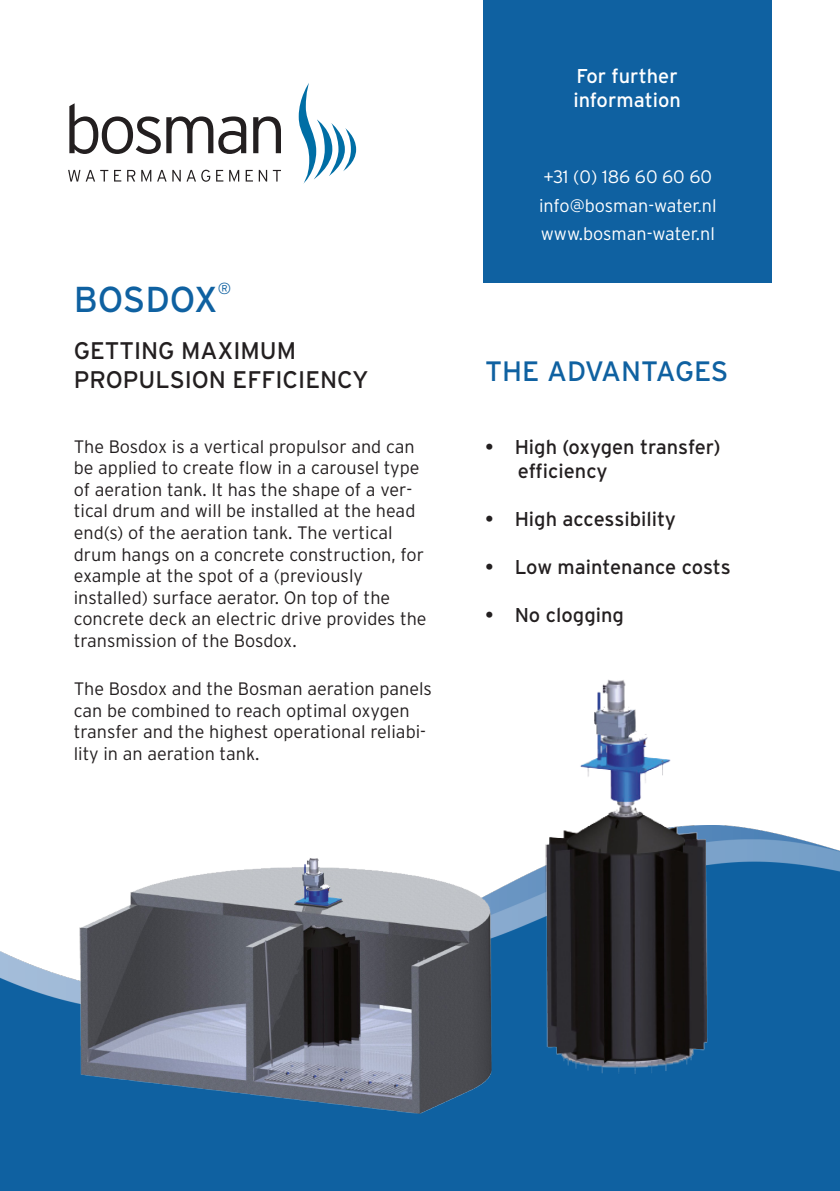
<style>
.page{position:relative;width:840px;height:1191px;background:#fff}
.page>*{position:absolute;margin:0;border:0;box-sizing:border-box;transform-origin:0 0}
.t1{font:36px "Interstate";letter-spacing:-.005em;color:#0f61a1}
.t2{font:28px "Interstate";color:#0f61a1}
.t3{font:24px "Interstate";color:#231f20}
.t4{font:20px "Interstate";color:#231f20}
.t5{font:20px/24px "Interstate";color:#fff}
.t6{font:300 18px/21.6px "Interstate";color:#231f20}
.t7{font:300 18px "Interstate";color:#fff}
.t8{font:300 16px "Interstate";color:#0f61a1}
</style>
<div class="page">
<div style="left:483px;top:0;width:287px;height:283px;background:#0f61a1"></div>
<img style="left:0;top:825px;width:839px;height:366px">
<img style="left:74px;top:831px;width:424px;height:288px">
<img style="left:537px;top:679px;width:180px;height:414px">
<svg style="left:298px;top:83px;width:58px;height:101px"></svg>
<svg style="left:69px;top:103px;width:177px;height:51px"></svg>
<svg style="left:253px;top:116px;width:28px;height:37px"></svg>
<svg style="left:68px;top:170px;width:12px;height:11px"></svg>
<svg style="left:86px;top:170px;width:22px;height:11px"></svg>
<svg style="left:114px;top:170px;width:7px;height:11px"></svg>
<svg style="left:127px;top:170px;width:8px;height:11px"></svg>
<svg style="left:141px;top:170px;width:10px;height:12px"></svg>
<svg style="left:157px;top:170px;width:9px;height:11px"></svg>
<svg style="left:172px;top:170px;width:38px;height:12px"></svg>
<svg style="left:216px;top:170px;width:7px;height:11px"></svg>
<svg style="left:229px;top:170px;width:10px;height:12px"></svg>
<svg style="left:245px;top:170px;width:22px;height:11px"></svg>
<svg style="left:273px;top:170px;width:8px;height:11px"></svg>
<p class="t1" style="left:74px;top:279px;width:145px">BOSDOX</p>
<p class="t8" style="left:218px;top:280px;width:15px">®</p>
<p class="t3" style="left:74px;top:337px;width:224px">GETTING MAXIMUM</p>
<p class="t3" style="left:74px;top:366px;width:296px">PROPULSION EFFICIENCY</p>
<p class="t6" style="left:74px;top:435px;width:351px">The Bosdox is a vertical propulsor and can be applied to create flow in a carousel type of aeration tank. It has the shape of a ver&shy;tical drum and will be installed at the head end(s) of the aeration tank. The vertical drum hangs on a concrete construction, for example at the spot of a (previously</p>
<p class="t6" style="left:74px;top:586px;width:318px">installed) surface aerator. On top of the</p>
<p class="t6" style="left:74px;top:608px;width:354px">concrete deck an electric drive provides the</p>
<p class="t6" style="left:74px;top:629px;width:224px">transmission of the Bosdox.</p>
<p class="t6" style="left:74px;top:677px;width:359px">The Bosdox and the Bosman aeration panels can be combined to reach optimal oxygen transfer and the highest operational reliabi&shy;lity in an aeration tank.</p>
<p class="t5" style="left:573px;top:63px;width:109px">For further information</p>
<p class="t7" style="left:543px;top:166px;width:170px">+31 (0) 186 60 60 60</p>
<p class="t7" style="left:538px;top:195px;width:179px">info@bosman-water.nl</p>
<p class="t7" style="left:540px;top:223px;width:176px">www.bosman-water.nl</p>
<p class="t2" style="left:485px;top:355px;width:244px">THE ADVANTAGES</p>
<p class="t4" style="left:485px;top:436px;width:237px">• High (oxygen transfer)</p>
<p class="t4" style="left:517px;top:460px;width:91px">efficiency</p>
<p class="t4" style="left:485px;top:508px;width:192px">• High accessibility</p>
<p class="t4" style="left:485px;top:556px;width:247px">• Low maintenance costs</p>
<p class="t4" style="left:485px;top:604px;width:140px">• No clogging</p>
</div>
